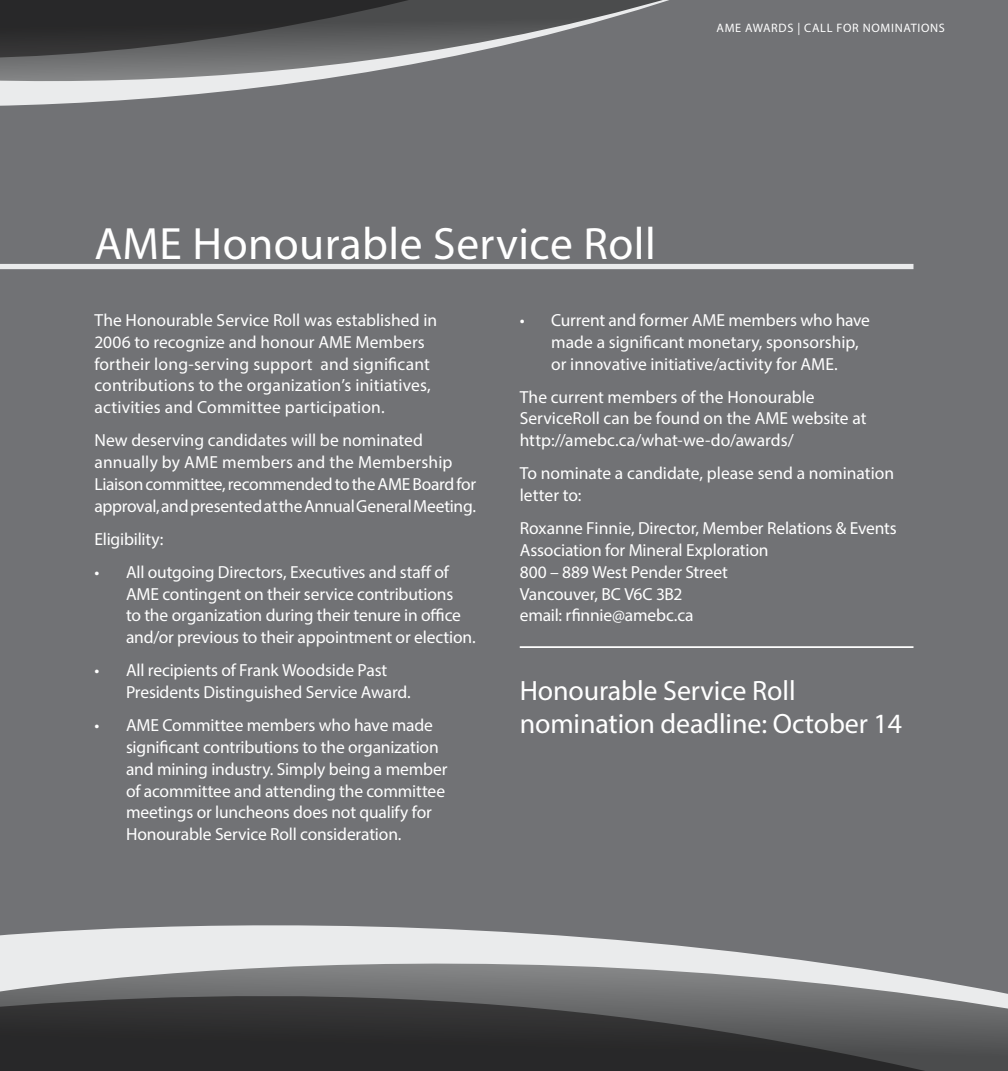
<style>
.page{position:relative;width:1008px;height:1071px;background:#717275}
.page>*{position:absolute;margin:0;border:0;box-sizing:border-box;transform-origin:0 0}
.AMEBC_Recipient_Name{font:45.5px "Myriad Pro";letter-spacing:.01em;color:#fff}
.AMEBC_Recipient_Name-2{font:28px/33.6px "Myriad Pro";letter-spacing:-.005em;color:#fff}
.AMEBC_Body{font:17.5px/21.9px "Myriad Pro";letter-spacing:-.005em;color:#fff}
.AMEBC_Recipient_Name-3{font:12.25px "Myriad Pro";letter-spacing:.055em;color:#fff}
</style>
<div class="page">
<svg style="left:0;top:0;width:669px;height:106px"></svg>
<svg style="left:0;top:925px;width:1008px;height:146px"></svg>
<div style="left:0;top:264px;width:914px;height:5px;background:#eaebec"></div>
<hr style="left:520px;top:646px;width:394px;height:2px;background:#fff">
<p class="AMEBC_Recipient_Name-3" style="left:717px;top:20px;width:230px">AME AWARDS | CALL FOR NOMINATIONS</p>
<p class="AMEBC_Recipient_Name" style="left:94px;top:216px;width:563px">AME Honourable Service Roll</p>
<p class="AMEBC_Body" style="left:94px;top:309px;width:344px">The Honourable Service Roll was established in 2006 to recognize and honour AME Members fortheir long-serving support and significant contributions to the organization’s initiatives, activities and Committee participation.</p>
<p class="AMEBC_Body" style="left:94px;top:429px;width:383px">New deserving candidates will be nominated annually by AME members and the Membership Liaison committee, recommended to the AME Board for approval, and presented at the Annual General Meeting.</p>
<p class="AMEBC_Body" style="left:94px;top:528px;width:70px">Eligibility:</p>
<p class="AMEBC_Body" style="left:126px;top:561px;width:351px;text-indent:-32px">• All outgoing Directors, Executives and staff of AME contingent on their service contributions<br>to the organization during their tenure in office and/or previous to their appointment or election.</p>
<p class="AMEBC_Body" style="left:126px;top:659px;width:286px;text-indent:-32px">• All recipients of Frank Woodside Past<br>Presidents Distinguished Service Award.</p>
<p class="AMEBC_Body" style="left:126px;top:714px;width:323px;text-indent:-32px">• AME Committee members who have made significant contributions to the organization and mining industry. Simply being a member of acommittee and attending the committee meetings or luncheons does not qualify for Honourable Service Roll consideration.</p>
<p class="AMEBC_Body" style="left:551px;top:309px;width:320px;text-indent:-32px">• Current and former AME members who have made a significant monetary, sponsorship, or innovative initiative/activity for AME.</p>
<p class="AMEBC_Body" style="left:520px;top:385px;width:348px">The current members of the Honourable<br>ServiceRoll can be found on the AME website at http://amebc.ca/what-we-do/awards/</p>
<p class="AMEBC_Body" style="left:520px;top:462px;width:376px">To nominate a candidate, please send a nomination letter to:</p>
<p class="AMEBC_Body" style="left:520px;top:517px;width:379px">Roxanne Finnie, Director, Member Relations &amp; Events Association for Mineral Exploration<br>800 – 889 West Pender Street<br>Vancouver, BC V6C 3B2<br>email: rfinnie@amebc.ca</p>
<p class="AMEBC_Recipient_Name-2" style="left:520px;top:673px;width:384px">Honourable Service Roll nomination deadline: October 14</p>
</div>
